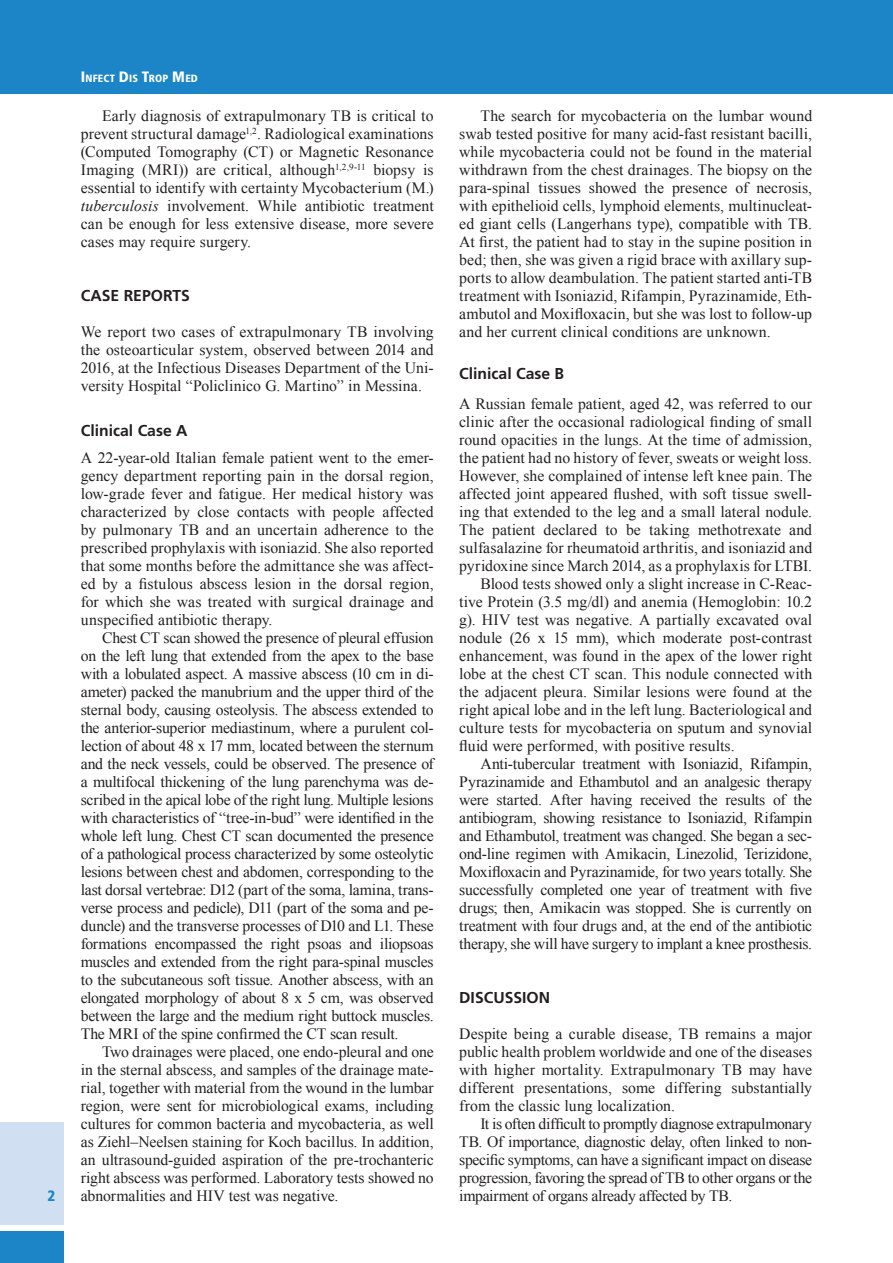
<style>
.page{position:relative;width:893px;height:1263px;background:#fff}
.page>*{position:absolute;margin:0;border:0;box-sizing:border-box;transform-origin:0 0}
.t1{font:15.75px/18px "Times New Roman";color:#231f20;text-align:justify}
.Titolo_2{font:700 15.75px "Frutiger";color:#231f20}
.Titolo_1{font:700 15.75px "Frutiger";color:#231f20}
.t2{font:900 condensed 15px "Frutiger";color:#1b85c7}
.t3{font:900 condensed 10.5px "Frutiger";letter-spacing:.015em;color:#fff}
.s1{font-size:15px}
.s2{font-style:italic}
</style>
<div class="page">
<div style="left:0;top:0;width:893px;height:94px;background:#1b85c7"></div>
<div style="left:0;top:1123px;width:64px;height:102px;background:#d0dff1"></div>
<div style="left:0;top:1231px;width:64px;height:32px;background:#1b85c7"></div>
<p class="t2" style="left:47px;top:1187px;width:9px">2</p>
<p class="t3" style="left:81px;top:72px;width:118px"><span class="s1">I</span>NFECT <span class="s1">D</span>IS <span class="s1">T</span>ROP <span class="s1">M</span>ED</p>
<p class="t1" style="left:81px;top:107px;width:354px;text-indent:21px">Early diagnosis of extrapulmonary TB is critical to prevent structural damage<sup>1,2</sup>. Radiological examinations (Computed Tomography (CT) or Magnetic Resonance Imaging (MRI)) are critical, although<sup>1,2,9-11</sup> biopsy is essential to identify with certainty Mycobacterium (M.) <span class="s2">tuberculosis</span> involvement. While antibiotic treatment can be enough for less extensive disease, more severe cases may require surgery.</p>
<p class="Titolo_1" style="left:81px;top:286px;width:111px">CASE REPORTS</p>
<p class="t1" style="left:81px;top:323px;width:354px">We report two cases of extrapulmonary TB involving the osteoarticular system, observed between 2014 and 2016, at the Infectious Diseases Department of the Uni&shy;versity Hospital “Policlinico G. Martino” in Messina.</p>
<p class="Titolo_2" style="left:81px;top:421px;width:108px">Clinical Case A</p>
<p class="t1" style="left:81px;top:449px;width:354px">A 22-year-old Italian female patient went to the emer&shy;gency department reporting pain in the dorsal region, low-grade fever and fatigue. Her medical history was characterized by close contacts with people affected by pulmonary TB and an uncertain adherence to the prescribed prophylaxis with isoniazid. She also reported that some months before the admittance she was affect&shy;ed by a fistulous abscess lesion in the dorsal region, for which she was treated with surgical drainage and unspecified antibiotic therapy.</p>
<p class="t1" style="left:81px;top:629px;width:354px;text-indent:21px">Chest CT scan showed the presence of pleural effusion on the left lung that extended from the apex to the base with a lobulated aspect. A massive abscess (10 cm in di&shy;ameter) packed the manubrium and the upper third of the sternal body, causing osteolysis. The abscess extended to the anterior-superior mediastinum, where a purulent col&shy;lection of about 48 x 17 mm, located between the sternum and the neck vessels, could be observed. The presence of a multifocal thickening of the lung parenchyma was de&shy;scribed in the apical lobe of the right lung. Multiple lesions with characteristics of “tree-in-bud” were identified in the whole left lung. Chest CT scan documented the presence of a pathological process characterized by some osteolytic lesions between chest and abdomen, corresponding to the last dorsal vertebrae: D12 (part of the soma, lamina, trans&shy;verse process and pedicle), D11 (part of the soma and pe&shy;duncle) and the transverse processes of D10 and L1. These formations encompassed the right psoas and iliopsoas muscles and extended from the right para-spinal muscles to the subcutaneous soft tissue. Another abscess, with an elongated morphology of about 8 x 5 cm, was observed between the large and the medium right buttock muscles.<br>The MRI of the spine confirmed the CT scan result.</p>
<p class="t1" style="left:81px;top:1043px;width:354px;text-indent:21px">Two drainages were placed, one endo-pleural and one in the sternal abscess, and samples of the drainage mate&shy;rial, together with material from the wound in the lumbar region, were sent for microbiological exams, including cultures for common bacteria and mycobacteria, as well as Ziehl–Neelsen staining for Koch bacillus. In addition, an ultrasound-guided aspiration of the pre-trochanteric right abscess was performed. Laboratory tests showed no abnormalities and HIV test was negative.</p>
<p class="t1" style="left:459px;top:107px;width:354px;text-indent:21px">The search for mycobacteria on the lumbar wound swab tested positive for many acid-fast resistant bacilli, while mycobacteria could not be found in the material withdrawn from the chest drainages. The biopsy on the para-spinal tissues showed the presence of necrosis, with epithelioid cells, lymphoid elements, multinucleat&shy;ed giant cells (Langerhans type), compatible with TB.<br>At first, the patient had to stay in the supine position in bed; then, she was given a rigid brace with axillary sup&shy;ports to allow deambulation. The patient started anti-TB treatment with Isoniazid, Rifampin, Pyrazinamide, Eth&shy;ambutol and Moxifloxacin, but she was lost to follow-up and her current clinical conditions are unknown.</p>
<p class="Titolo_2" style="left:459px;top:364px;width:107px">Clinical Case B</p>
<p class="t1" style="left:459px;top:395px;width:354px">A Russian female patient, aged 42, was referred to our clinic after the occasional radiological finding of small round opacities in the lungs. At the time of admission, the patient had no history of fever, sweats or weight loss.<br>However, she complained of intense left knee pain. The affected joint appeared flushed, with soft tissue swell&shy;ing that extended to the leg and a small lateral nodule.<br>The patient declared to be taking methotrexate and sulfasalazine for rheumatoid arthritis, and isoniazid and pyridoxine since March 2014, as a prophylaxis for LTBI.</p>
<p class="t1" style="left:459px;top:575px;width:354px;text-indent:21px">Blood tests showed only a slight increase in C-Reac&shy;tive Protein (3.5 mg/dl) and anemia (Hemoglobin: 10.2 g). HIV test was negative. A partially excavated oval nodule (26 x 15 mm), which moderate post-contrast enhancement, was found in the apex of the lower right lobe at the chest CT scan. This nodule connected with the adjacent pleura. Similar lesions were found at the right apical lobe and in the left lung. Bacteriological and culture tests for mycobacteria on sputum and synovial fluid were performed, with positive results.</p>
<p class="t1" style="left:459px;top:755px;width:354px;text-indent:21px">Anti-tubercular treatment with Isoniazid, Rifampin, Pyrazinamide and Ethambutol and an analgesic therapy were started. After having received the results of the antibiogram, showing resistance to Isoniazid, Rifampin and Ethambutol, treatment was changed. She began a sec&shy;ond-line regimen with Amikacin, Linezolid, Terizidone, Moxifloxacin and Pyrazinamide, for two years totally. She successfully completed one year of treatment with five drugs; then, Amikacin was stopped. She is currently on treatment with four drugs and, at the end of the antibiotic therapy, she will have surgery to implant a knee prosthesis.</p>
<p class="Titolo_1" style="left:459px;top:988px;width:93px">DISCUSSION</p>
<p class="t1" style="left:459px;top:1025px;width:354px">Despite being a curable disease, TB remains a major public health problem worldwide and one of the diseases with higher mortality. Extrapulmonary TB may have different presentations, some differing substantially from the classic lung localization.</p>
<p class="t1" style="left:459px;top:1115px;width:354px;text-indent:21px">It is often difficult to promptly diagnose extrapulmonary TB. Of importance, diagnostic delay, often linked to non&shy;specific symptoms, can have a significant impact on disease progression, favoring the spread of TB to other organs or the impairment of organs already affected by TB.</p>
</div>
